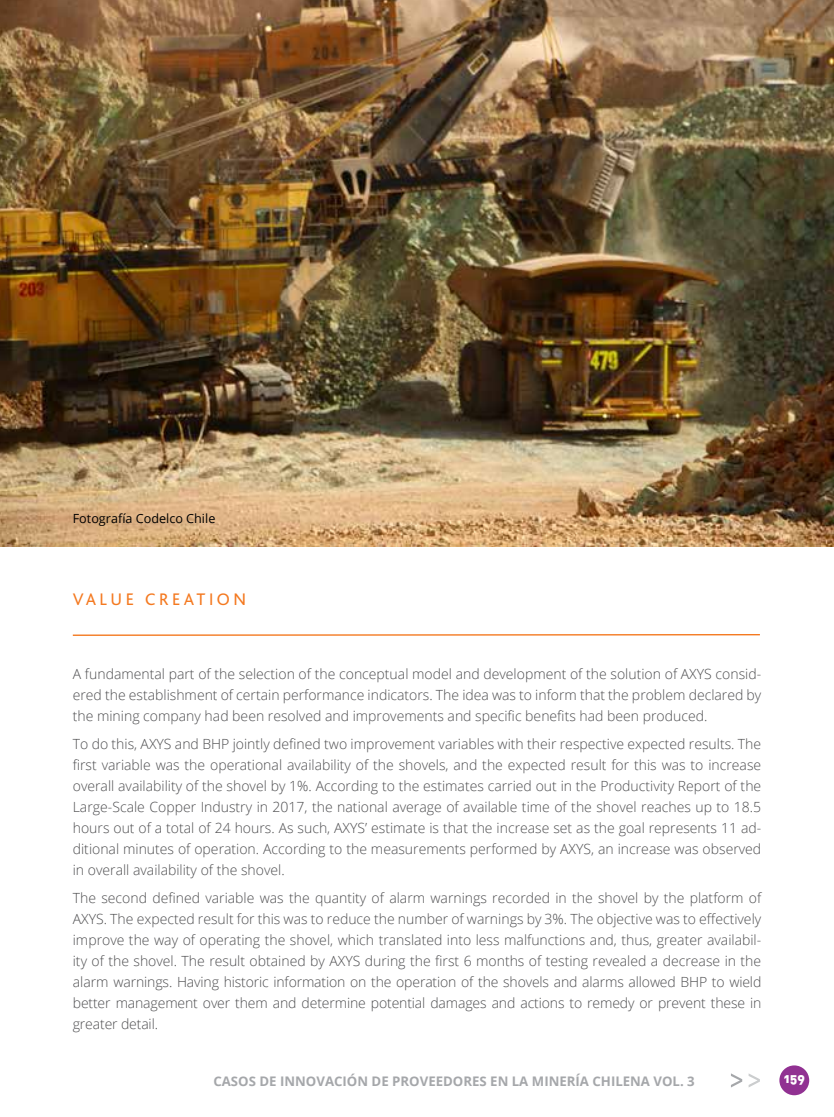
<style>
.page{position:relative;width:834px;height:1117px;background:#fff}
.page>*{position:absolute;margin:0;border:0;box-sizing:border-box;transform-origin:0 0}
.t1{font:17.5px "Bliss";letter-spacing:.2em;color:#f47920}
.t2{font:300 14px/21px "Open Sans";color:#4d4d4f;text-align:justify}
.t3{font:700 13.12px "Open Sans";color:#a5a7aa}
.t4{font:13.12px "DIN Black Alternate";color:#fff}
.t5{font:12.6px "Open Sans";color:#000}
</style>
<div class="page">
<svg style="left:731px;top:1073px;width:11px;height:14px"></svg>
<svg style="left:748px;top:1073px;width:11px;height:14px"></svg>
<div style="left:779px;top:1065px;width:30px;height:29px;background:#913192;border-radius:50%"></div>
<svg style="left:72px;top:634px;width:688px;height:2px"></svg>
<img style="left:0;top:0;width:833px;height:546px">
<p class="t5" style="left:73px;top:510px;width:144px">Fotografía Codelco Chile</p>
<p class="t1" style="left:73px;top:590px;width:175px">VALUE CREATION</p>
<p class="t2" style="left:73px;top:663px;width:689px">A fundamental part of the selection of the conceptual model and development of the solution of AXYS consid&shy;ered the establishment of certain performance indicators. The idea was to inform that the problem declared by the mining company had been resolved and improvements and specific benefits had been produced.</p>
<p class="t2" style="left:73px;top:733px;width:689px">To do this, AXYS and BHP jointly defined two improvement variables with their respective expected results. The first variable was the operational availability of the shovels, and the expected result for this was to increase overall availability of the shovel by 1%. According to the estimates carried out in the Productivity Report of the Large-Scale Copper Industry in 2017, the national average of available time of the shovel reaches up to 18.5 hours out of a total of 24 hours. As such, AXYS’ estimate is that the increase set as the goal represents 11 ad&shy;ditional minutes of operation. According to the measurements performed by AXYS, an increase was observed in overall availability of the shovel.</p>
<p class="t2" style="left:73px;top:887px;width:690px">The second defined variable was the quantity of alarm warnings recorded in the shovel by the platform of AXYS. The expected result for this was to reduce the number of warnings by 3%. The objective was to effectively improve the way of operating the shovel, which translated into less malfunctions and, thus, greater availabil&shy;ity of the shovel. The result obtained by AXYS during the first 6 months of testing revealed a decrease in the alarm warnings. Having historic information on the operation of the shovels and alarms allowed BHP to wield better management over them and determine potential damages and actions to remedy or prevent these in greater detail.</p>
<p class="t3" style="left:213px;top:1071px;width:483px">CASOS DE INNOVACIÓN DE PROVEEDORES EN LA MINERÍA CHILENA VOL. 3</p>
<p class="t4" style="left:783px;top:1068px;width:23px">159</p>
</div>
